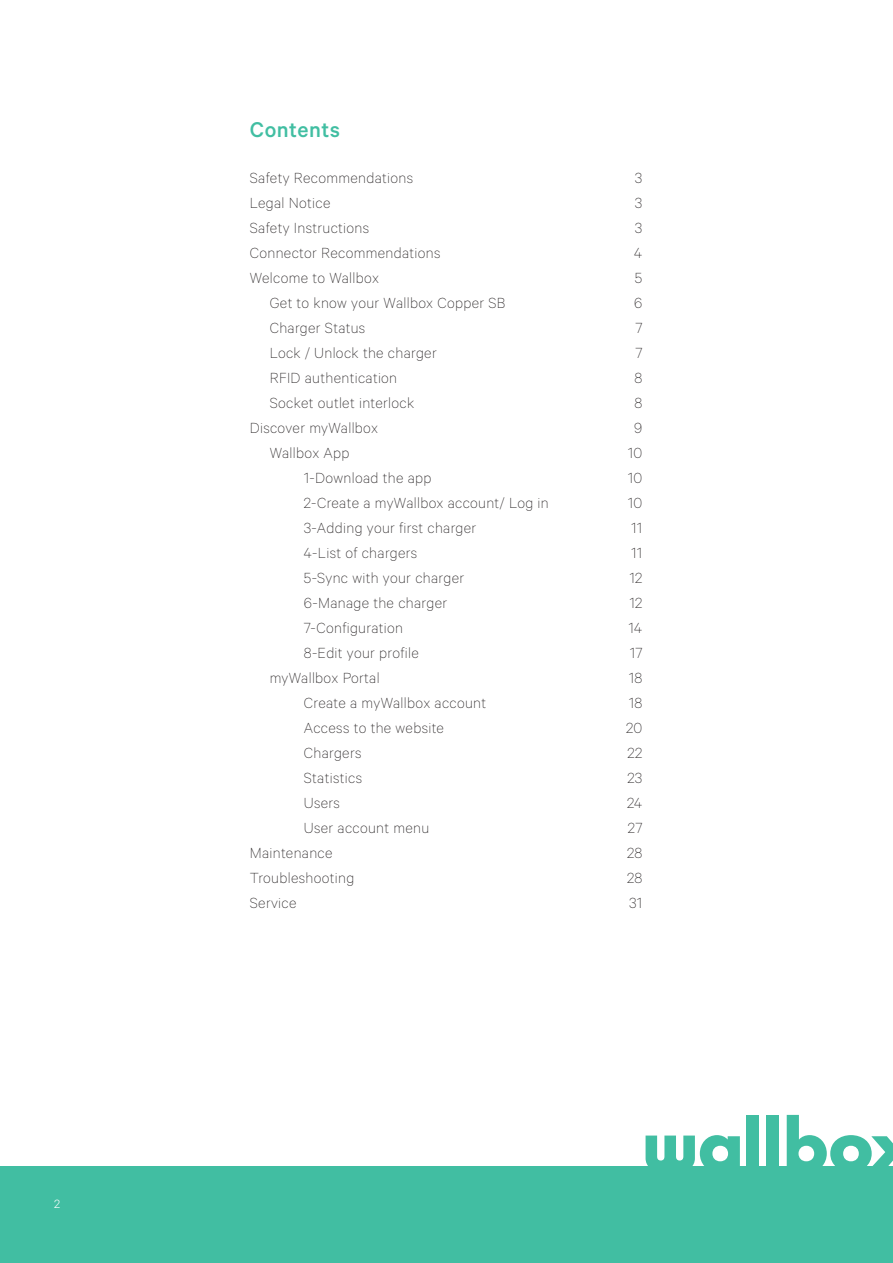
<style>
.page{position:relative;width:893px;height:1263px;background:#fff}
.page>*{position:absolute;margin:0;border:0;box-sizing:border-box;transform-origin:0 0}
.titulos{font:500 24px "Calibre";letter-spacing:.02em;color:#41bea2}
.indice{font:100 16.5px "Calibre";letter-spacing:.02em;color:#231f20}
.t1{font:300 13.5px "Calibre";color:#fff}
</style>
<div class="page">
<div style="left:0;top:1167px;width:893px;height:96px;background:#41bea2"></div>
<svg style="left:646px;top:1135px;width:94px;height:32px"></svg>
<div style="left:747px;top:1115px;width:12px;height:56px;background:#41bea2"></div>
<div style="left:767px;top:1115px;width:12px;height:56px;background:#41bea2"></div>
<svg style="left:787px;top:1115px;width:106px;height:52px"></svg>
<p class="t1" style="left:54px;top:1195px;width:7px">2</p>
<p class="titulos" style="left:250px;top:115px;width:92px">Contents</p>
<p class="indice" style="left:250px;top:168px;width:165px">Safety Recommendations</p>
<p class="indice" style="left:250px;top:193px;width:82px">Legal Notice</p>
<p class="indice" style="left:250px;top:218px;width:121px">Safety Instructions</p>
<p class="indice" style="left:250px;top:243px;width:192px">Connector Recommendations</p>
<p class="indice" style="left:250px;top:268px;width:131px">Welcome to Wallbox</p>
<p class="indice" style="left:270px;top:293px;width:237px">Get to know your Wallbox Copper SB</p>
<p class="indice" style="left:270px;top:318px;width:97px">Charger Status</p>
<p class="indice" style="left:270px;top:343px;width:169px">Lock / Unlock the charger</p>
<p class="indice" style="left:270px;top:368px;width:129px">RFID authentication</p>
<p class="indice" style="left:270px;top:393px;width:146px">Socket outlet interlock</p>
<p class="indice" style="left:250px;top:418px;width:130px">Discover myWallbox</p>
<p class="indice" style="left:270px;top:443px;width:81px">Wallbox App</p>
<p class="indice" style="left:304px;top:468px;width:129px">1-Download the app</p>
<p class="indice" style="left:304px;top:493px;width:246px">2-Create a myWallbox account/ Log in</p>
<p class="indice" style="left:304px;top:518px;width:174px">3-Adding your first charger</p>
<p class="indice" style="left:304px;top:543px;width:115px">4-List of chargers</p>
<p class="indice" style="left:304px;top:568px;width:162px">5-Sync with your charger</p>
<p class="indice" style="left:304px;top:593px;width:145px">6-Manage the charger</p>
<p class="indice" style="left:304px;top:618px;width:101px">7-Configuration</p>
<p class="indice" style="left:304px;top:643px;width:116px">8-Edit your profile</p>
<p class="indice" style="left:270px;top:668px;width:112px">myWallbox Portal</p>
<p class="indice" style="left:304px;top:693px;width:184px">Create a myWallbox account</p>
<p class="indice" style="left:304px;top:718px;width:142px">Access to the website</p>
<p class="indice" style="left:304px;top:743px;width:59px">Chargers</p>
<p class="indice" style="left:304px;top:768px;width:60px">Statistics</p>
<p class="indice" style="left:304px;top:793px;width:38px">Users</p>
<p class="indice" style="left:304px;top:818px;width:127px">User account menu</p>
<p class="indice" style="left:250px;top:843px;width:84px">Maintenance</p>
<p class="indice" style="left:250px;top:868px;width:106px">Troubleshooting</p>
<p class="indice" style="left:250px;top:893px;width:48px">Service</p>
<p class="indice" style="left:635px;top:168px;width:9px">3</p>
<p class="indice" style="left:635px;top:193px;width:9px">3</p>
<p class="indice" style="left:635px;top:218px;width:9px">3</p>
<p class="indice" style="left:634px;top:243px;width:10px">4</p>
<p class="indice" style="left:635px;top:268px;width:9px">5</p>
<p class="indice" style="left:634px;top:293px;width:10px">6</p>
<p class="indice" style="left:635px;top:318px;width:8px">7</p>
<p class="indice" style="left:635px;top:343px;width:8px">7</p>
<p class="indice" style="left:634px;top:368px;width:9px">8</p>
<p class="indice" style="left:634px;top:393px;width:9px">8</p>
<p class="indice" style="left:634px;top:418px;width:10px">9</p>
<p class="indice" style="left:628px;top:443px;width:16px">10</p>
<p class="indice" style="left:628px;top:468px;width:16px">10</p>
<p class="indice" style="left:628px;top:493px;width:16px">10</p>
<p class="indice" style="left:631px;top:518px;width:13px">11</p>
<p class="indice" style="left:631px;top:543px;width:13px">11</p>
<p class="indice" style="left:629px;top:568px;width:14px">12</p>
<p class="indice" style="left:629px;top:593px;width:14px">12</p>
<p class="indice" style="left:628px;top:618px;width:15px">14</p>
<p class="indice" style="left:630px;top:643px;width:14px">17</p>
<p class="indice" style="left:629px;top:668px;width:15px">18</p>
<p class="indice" style="left:629px;top:693px;width:15px">18</p>
<p class="indice" style="left:626px;top:718px;width:18px">20</p>
<p class="indice" style="left:627px;top:743px;width:16px">22</p>
<p class="indice" style="left:627px;top:768px;width:17px">23</p>
<p class="indice" style="left:627px;top:793px;width:17px">24</p>
<p class="indice" style="left:628px;top:818px;width:16px">27</p>
<p class="indice" style="left:627px;top:843px;width:17px">28</p>
<p class="indice" style="left:627px;top:868px;width:17px">28</p>
<p class="indice" style="left:629px;top:893px;width:15px">31</p>
</div>
